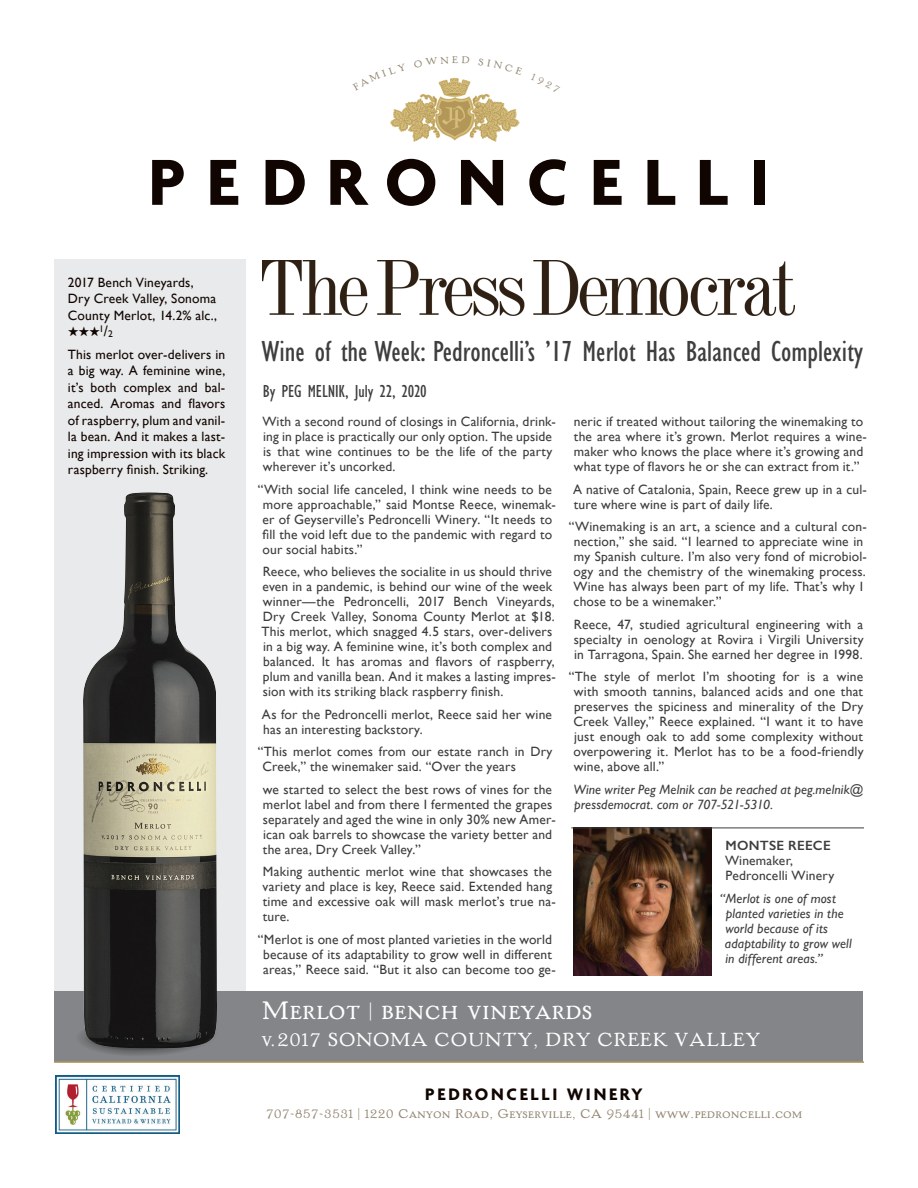
<style>
.page{position:relative;width:918px;height:1188px;background:#fff}
.page>*{position:absolute;margin:0;border:0;box-sizing:border-box;transform-origin:0 0}
.t1{font:700 70.35px "Agenda";letter-spacing:.295em;color:#110501}
.t2{font:condensed 30px "Gill Sans";color:#3e3e3f}
.t3{font:30px "Handle Oldstyle Std";color:#fff}
.t4{font:22.5px "Handle Oldstyle Std";color:#fff}
.t5{font:condensed 18px "Gill Sans";letter-spacing:-.005em;color:#3e3e3f}
.t6{font:700 18px "Agenda";letter-spacing:.15em;color:#110501}
.t7{font:15px "Handle Oldstyle Std";color:#938671}
.t8{font:13.5px/15px "Gill Sans";letter-spacing:.015em;color:#3e3e3f}
.t9{font:13.5px/16.5px "Gill Sans";letter-spacing:.015em;color:#110501}
.t10{font:italic 13.5px/15px "Gill Sans";letter-spacing:.01em;color:#3e3e3f}
.t11{font:600 13.5px "Gill Sans";letter-spacing:.02em;color:#3e3e3f}
.t12{font:9.6px "Gill Sans";color:#110501}
.s1{font-size:15px}
.s2{font-size:18px}
.s3{font-size:12px}
</style>
<div class="page">
<div style="left:54px;top:260px;width:192px;height:794px;background:#e9eaeb"></div>
<img style="left:262px;top:261px;width:533px;height:55px">
<div style="left:54px;top:991px;width:809px;height:70px;background:#838588"></div>
<hr style="left:54px;top:1061px;width:810px;height:2px;background:#b39759">
<svg style="left:81px;top:1033px;width:102px;height:22px"></svg>
<img style="left:83px;top:492px;width:134px;height:558px">
<img style="left:55px;top:1076px;width:124px;height:57px">
<img style="left:573px;top:829px;width:138px;height:146px">
<hr style="left:571px;top:828px;width:293px;height:1px;background:#3e3e3f">
<svg style="left:390px;top:77px;width:130px;height:64px"></svg>
<h1 class="t1" style="left:148px;top:144px;width:623px">PEDRONCELLI</h1>
<p class="t9" style="left:68px;top:274px;width:151px">2017 Bench Vineyards,<br>Dry Creek Valley, Sonoma<br>County Merlot, 14.2% alc.,</p>
<p class="t12" style="left:68px;top:326px;width:46px">★★★1<span class="s1">/</span>2</p>
<p class="t9" style="left:68px;top:346px;width:159px;text-align:justify">This merlot over-delivers in a big way. A feminine wine, it’s both complex and bal&shy;anced. Aromas and flavors of raspberry, plum and vanil&shy;la bean. And it makes a last&shy;ing impression with its black raspberry finish. Striking.</p>
<h2 class="t2" style="left:261px;top:335px;width:603px">Wine of the Week: Pedroncelli’s ’17 Merlot Has Balanced Complexity</h2>
<h3 class="t5" style="left:263px;top:381px;width:165px">By PEG MELNIK, July 22, 2020</h3>
<p class="t8" style="left:262px;top:414px;width:295px">With a second round of closings in California, drink&shy;ing in place is practically our only option. The upside is that wine continues to be the life of the party wherever it’s uncorked.</p>
<p class="t8" style="left:262px;top:481px;width:295px;text-indent:-5px">“With social life canceled, I think wine needs to be more approachable,” said Montse Reece, winemak&shy;er of Geyserville’s Pedroncelli Winery. “It needs to fill the void left due to the pandemic with regard to our social habits.”</p>
<p class="t8" style="left:262px;top:564px;width:296px">Reece, who believes the socialite in us should thrive even in a pandemic, is behind our wine of the week winner—the Pedroncelli, 2017 Bench Vineyards, Dry Creek Valley, Sonoma County Merlot at $18.<br>This merlot, which snagged 4.5 stars, over-delivers in a big way. A feminine wine, it’s both complex and balanced. It has aromas and flavors of raspberry, plum and vanilla bean. And it makes a lasting impres&shy;sion with its striking black raspberry finish.</p>
<p class="t8" style="left:262px;top:706px;width:292px">As for the Pedroncelli merlot, Reece said her wine has an interesting backstory.</p>
<p class="t8" style="left:262px;top:744px;width:292px;text-indent:-5px">“This merlot comes from our estate ranch in Dry<br>Creek,” the winemaker said. “Over the years</p>
<p class="t8" style="left:263px;top:781px;width:295px">we started to select the best rows of vines for the merlot label and from there I fermented the grapes separately and aged the wine in only 30% new Amer&shy;ican oak barrels to showcase the variety better and the area, Dry Creek Valley.”</p>
<p class="t8" style="left:263px;top:864px;width:295px">Making authentic merlot wine that showcases the variety and place is key, Reece said. Extended hang time and excessive oak will mask merlot’s true na&shy;ture.</p>
<p class="t8" style="left:258px;top:931px;width:300px;text-align:center">“Merlot is one of most planted varieties in the world because of its adaptability to grow well in different areas,” Reece said. “But it also can become too ge-</p>
<p class="t8" style="left:574px;top:414px;width:295px">neric if treated without tailoring the winemaking to the area where it’s grown. Merlot requires a wine&shy;maker who knows the place where it’s growing and what type of flavors he or she can extract from it.”</p>
<p class="t8" style="left:573px;top:481px;width:295px">A native of Catalonia, Spain, Reece grew up in a cul&shy;ture where wine is part of daily life.</p>
<p class="t8" style="left:573px;top:519px;width:295px;text-indent:-5px">“Winemaking is an art, a science and a cultural con&shy;nection,” she said. “I learned to appreciate wine in my Spanish culture. I’m also very fond of microbiol&shy;ogy and the chemistry of the winemaking process.<br>Wine has always been part of my life. That’s why I chose to be a winemaker.”</p>
<p class="t8" style="left:574px;top:616px;width:291px;text-align:justify">Reece, 47, studied agricultural engineering with a specialty in oenology at Rovira i Virgili University in Tarragona, Spain. She earned her degree in 1998.</p>
<p class="t8" style="left:574px;top:669px;width:292px;text-align:justify;text-indent:-5px">“The style of merlot I’m shooting for is a wine with smooth tannins, balanced acids and one that preserves the spiciness and minerality of the Dry Creek Valley,” Reece explained. “I want it to have just enough oak to add some complexity without overpowering it. Merlot has to be a food-friendly wine, above all.”</p>
<p class="t10" style="left:573px;top:782px;width:292px">Wine writer Peg Melnik can be reached at peg.melnik@ pressdemocrat. com or 707-521-5310.</p>
<p class="t11" style="left:725px;top:837px;width:107px">MONTSE REECE</p>
<p class="t8" style="left:725px;top:853px;width:111px">Winemaker,<br>Pedroncelli Winery</p>
<p class="t10" style="left:725px;top:891px;width:128px;text-indent:-5px">“Merlot is one of most planted varieties in the world because of its adaptability to grow well in different areas.”</p>
<h2 class="t3" style="left:261px;top:994px;width:332px">Merlot <span class="s2">|</span> bench vineyards</h2>
<h3 class="t4" style="left:261px;top:1027px;width:501px">v.2017 SONOMA COUNTY, DRY CREEK VALLEY</h3>
<h3 class="t6" style="left:425px;top:1084px;width:219px">PEDRONCELLI WINERY</h3>
<p class="t7" style="left:266px;top:1105px;width:538px">707-857-3531 <span class="s3">|</span> 1220 Canyon Road, Geyserville, CA 95441 <span class="s3">|</span> www.pedroncelli.com</p>
</div>
